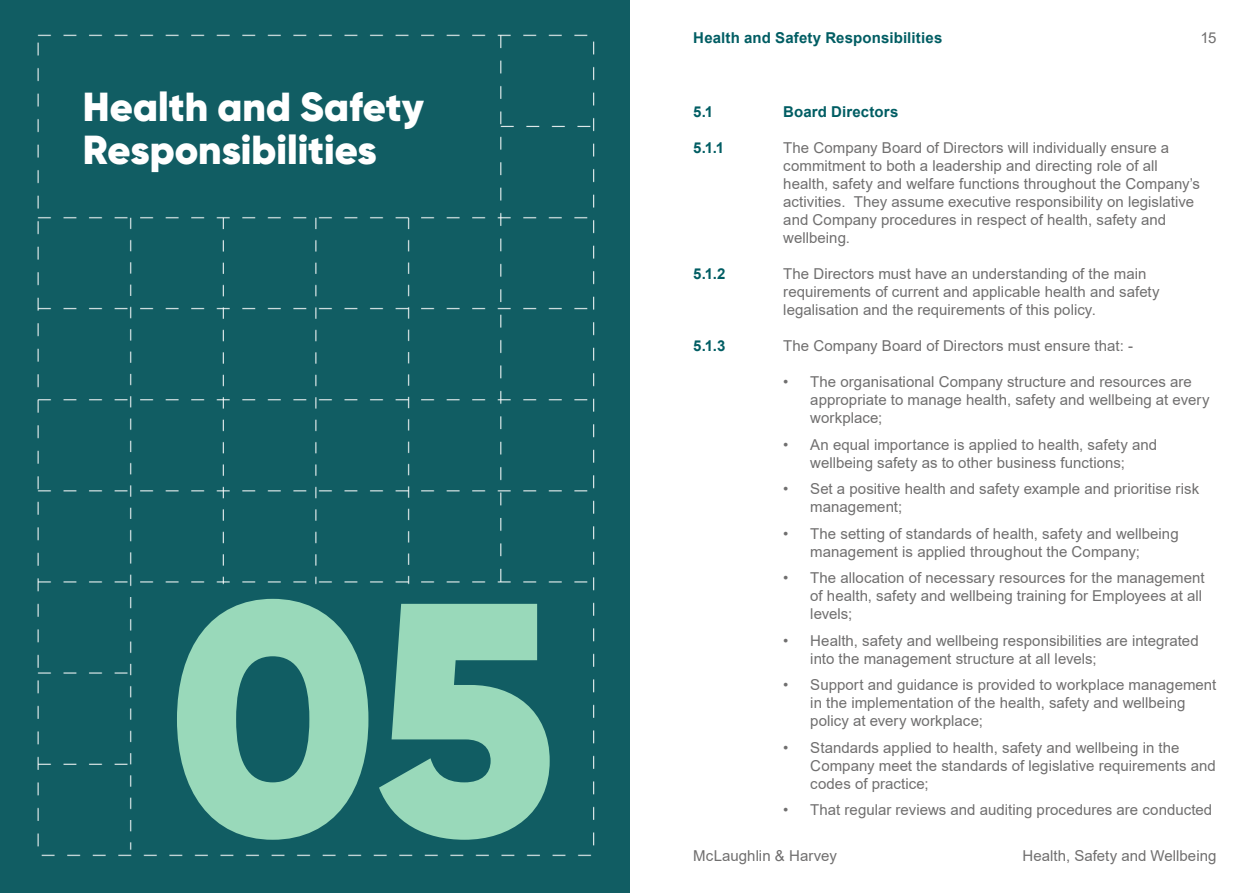
<style>
.page{position:relative;width:1259px;height:893px;background:#fff}
.page>*{position:absolute;margin:0;border:0;box-sizing:border-box;transform-origin:0 0}
.t1{font:900 330px "Gilroy";color:#99d9ba}
.t2{font:900 40.5px/43.5px "Gilroy";color:#fff}
.t3{font:15px/18px "Arial";letter-spacing:.005em;color:#706f6f}
.t4{font:700 15px "Arial";letter-spacing:.01em;color:#005d63}
</style>
<div class="page">
<div style="left:0;top:0;width:629px;height:893px;background:#115d63"></div>
<h2 class="t2" style="left:83px;top:85px;width:343px">Health and Safety<br>Responsibilities</h2>
<h1 class="t1" style="left:169px;top:510px;width:389px">05</h1>
<p class="t4" style="left:693px;top:27px;width:250px">Health and Safety Responsibilities</p>
<p class="t3" style="left:1200px;top:28px;width:18px">15</p>
<p class="t4" style="left:693px;top:101px;width:21px">5.1</p>
<p class="t4" style="left:693px;top:137px;width:32px">5.1.1</p>
<p class="t4" style="left:693px;top:263px;width:34px">5.1.2</p>
<p class="t4" style="left:693px;top:335px;width:34px">5.1.3</p>
<p class="t4" style="left:783px;top:101px;width:117px">Board Directors</p>
<p class="t3" style="left:783px;top:139px;width:418px">The Company Board of Directors will individually ensure a commitment to both a leadership and directing role of all health, safety and welfare functions throughout the Company’s activities. They assume executive responsibility on legislative and Company procedures in respect of health, safety and wellbeing.</p>
<p class="t3" style="left:783px;top:265px;width:378px">The Directors must have an understanding of the main requirements of current and applicable health and safety legalisation and the requirements of this policy.</p>
<p class="t3" style="left:783px;top:337px;width:351px">The Company Board of Directors must ensure that: -</p>
<p class="t3" style="left:810px;top:373px;width:401px;text-indent:-27px">• The organisational Company structure and resources are appropriate to manage health, safety and wellbeing at every workplace;</p>
<p class="t3" style="left:783px;top:435px;width:375px;text-align:center">• An equal importance is applied to health, safety and wellbeing safety as to other business functions;</p>
<p class="t3" style="left:810px;top:480px;width:390px;text-indent:-27px">• Set a positive health and safety example and prioritise risk management;</p>
<p class="t3" style="left:810px;top:524px;width:370px;text-indent:-27px">• The setting of standards of health, safety and wellbeing management is applied throughout the Company;</p>
<p class="t3" style="left:810px;top:569px;width:396px;text-indent:-27px">• The allocation of necessary resources for the management of health, safety and wellbeing training for Employees at all levels;</p>
<p class="t3" style="left:810px;top:631px;width:390px;text-indent:-27px">• Health, safety and wellbeing responsibilities are integrated into the management structure at all levels;</p>
<p class="t3" style="left:810px;top:676px;width:407px;text-indent:-27px">• Support and guidance is provided to workplace management in the implementation of the health, safety and wellbeing policy at every workplace;</p>
<p class="t3" style="left:810px;top:738px;width:407px;text-indent:-27px">• Standards applied to health, safety and wellbeing in the<br>Company meet the standards of legislative requirements and codes of practice;</p>
<p class="t3" style="left:783px;top:801px;width:430px">• That regular reviews and auditing procedures are conducted</p>
<p class="t3" style="left:693px;top:847px;width:145px">McLaughlin &amp; Harvey</p>
<p class="t3" style="left:1022px;top:847px;width:195px">Health, Safety and Wellbeing</p>
</div>
